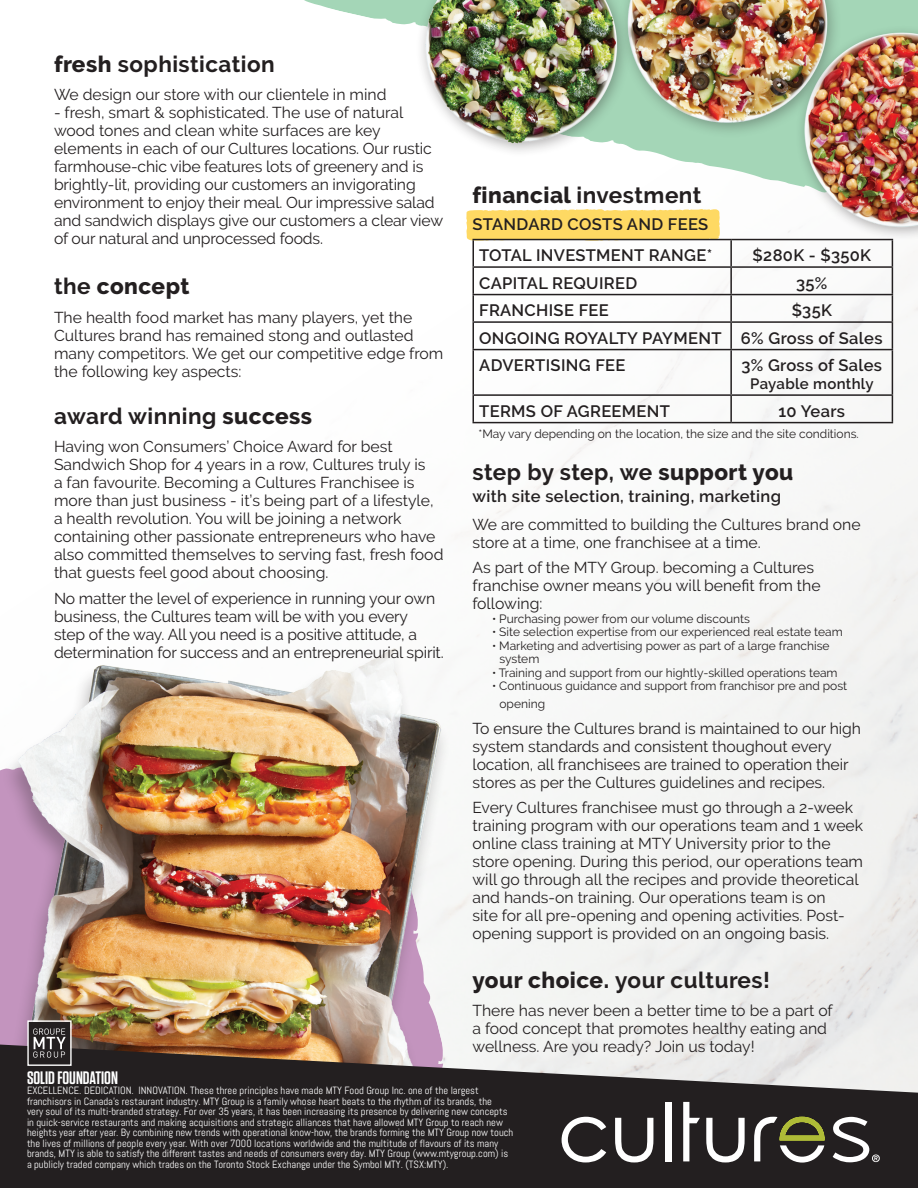
<style>
.page{position:relative;width:918px;height:1188px;background:#fff}
.page>*{position:absolute;margin:0;border:0;box-sizing:border-box;transform-origin:0 0}
.t1{font:700 22.5px "Raleway";letter-spacing:.02em;color:#231f20}
.t2{font:800 22.5px "Raleway";letter-spacing:.015em;color:#231f20}
.t3{font:600 18px "Tungsten";color:#fff}
.t4{font:600 16.5px "Raleway";letter-spacing:.02em;color:#231f20}
.t5{font:15.75px/18px "Raleway";color:#231f20}
.t6{font:600 15px "Raleway";letter-spacing:.02em;color:#231f20}
.t7{font:12px/13.5px "Raleway";color:#231f20}
.t8{font:10.5px/10.5px "Abel";color:#fff}
.s1{font-weight:800}
.s2{font-weight:700}
</style>
<div class="page">
<svg style="left:466px;top:210px;width:254px;height:31px;background:#f9d666"></svg>
<svg style="left:483px;top:0;width:435px;height:217px"></svg>
<img style="left:720px;top:5px;width:198px;height:245px">
<img style="left:632px;top:0;width:211px;height:146px">
<img style="left:343px;top:0;width:289px;height:165px">
<img style="left:0;top:634px;width:507px;height:400px">
<hr style="left:472px;top:239px;width:259px;height:1px;background:#231f20">
<hr style="left:472px;top:240px;width:2px;height:26px;background:#231f20">
<hr style="left:731px;top:239px;width:162px;height:1px;background:#231f20">
<hr style="left:730px;top:240px;width:2px;height:26px;background:#231f20">
<hr style="left:472px;top:266px;width:259px;height:2px;background:#231f20">
<hr style="left:472px;top:268px;width:2px;height:26px;background:#231f20">
<hr style="left:731px;top:266px;width:162px;height:2px;background:#231f20">
<hr style="left:730px;top:268px;width:2px;height:26px;background:#231f20">
<hr style="left:472px;top:294px;width:259px;height:1px;background:#231f20">
<hr style="left:472px;top:295px;width:2px;height:26px;background:#231f20">
<hr style="left:731px;top:294px;width:162px;height:1px;background:#231f20">
<hr style="left:730px;top:295px;width:2px;height:26px;background:#231f20">
<hr style="left:472px;top:321px;width:259px;height:2px;background:#231f20">
<hr style="left:472px;top:323px;width:2px;height:26px;background:#231f20">
<hr style="left:731px;top:321px;width:162px;height:2px;background:#231f20">
<hr style="left:730px;top:323px;width:2px;height:26px;background:#231f20">
<svg style="left:892px;top:240px;width:1px;height:109px"></svg>
<hr style="left:472px;top:349px;width:259px;height:1px;background:#231f20">
<hr style="left:472px;top:350px;width:2px;height:44px;background:#231f20">
<hr style="left:731px;top:349px;width:162px;height:1px;background:#231f20">
<hr style="left:730px;top:350px;width:2px;height:44px;background:#231f20">
<hr style="left:892px;top:350px;width:1px;height:44px;background:#231f20">
<hr style="left:472px;top:394px;width:259px;height:2px;background:#231f20">
<hr style="left:472px;top:396px;width:2px;height:26px;background:#231f20">
<hr style="left:731px;top:394px;width:162px;height:2px;background:#231f20">
<hr style="left:730px;top:396px;width:2px;height:26px;background:#231f20">
<svg style="left:892px;top:396px;width:1px;height:26px"></svg>
<hr style="left:472px;top:422px;width:259px;height:1px;background:#231f20">
<hr style="left:731px;top:422px;width:162px;height:1px;background:#231f20">
<svg style="left:0;top:1034px;width:918px;height:154px;background:#504948"></svg>
<svg style="left:27px;top:1020px;width:45px;height:47px;background:#585455"></svg>
<svg style="left:562px;top:1117px;width:44px;height:45px"></svg>
<svg style="left:615px;top:1118px;width:38px;height:44px"></svg>
<div style="left:665px;top:1102px;width:6px;height:59px;background:#fff"></div>
<svg style="left:706px;top:1118px;width:39px;height:44px"></svg>
<svg style="left:683px;top:1102px;width:17px;height:59px"></svg>
<svg style="left:754px;top:1117px;width:71px;height:46px"></svg>
<svg style="left:833px;top:1117px;width:47px;height:45px"></svg>
<p class="t1" style="left:54px;top:51px;width:222px"><span class="s1">fresh</span> sophistication</p>
<p class="t5" style="left:54px;top:86px;width:334px">We design our store with our clientele in mind</p>
<p class="t5" style="left:54px;top:104px;width:391px">- fresh, smart &amp; sophisticated. The use of natural wood tones and clean white surfaces are key elements in each of our Cultures locations. Our rustic farmhouse-chic vibe features lots of greenery and is brightly-lit, providing our customers an invigorating environment to enjoy their meal. Our impressive salad and sandwich displays give our customers a clear view of our natural and unprocessed foods.</p>
<p class="t2" style="left:54px;top:274px;width:137px"><span class="s2">the</span> concept</p>
<p class="t5" style="left:54px;top:308px;width:391px">The health food market has many players, yet the Cultures brand has remained stong and outlasted many competitors. We get our competitive edge from the following key aspects:</p>
<p class="t1" style="left:54px;top:403px;width:260px">award winning <span class="s1">success</span></p>
<p class="t5" style="left:54px;top:438px;width:391px">Having won Consumers’ Choice Award for best Sandwich Shop for 4 years in a row, Cultures truly is<br>a fan favourite. Becoming a Cultures Franchisee is more than just business - it’s being part of a lifestyle, a health revolution. You will be joining a network containing other passionate entrepreneurs who have also committed themselves to serving fast, fresh food that guests feel good about choosing.</p>
<p class="t5" style="left:54px;top:589px;width:391px">No matter the level of experience in running your own business, the Cultures team will be with you every<br>step of the way. All you need is a positive attitude, a determination for success and an entrepreneurial spirit.</p>
<p class="t1" style="left:472px;top:182px;width:231px"><span class="s1">financial</span> investment</p>
<p class="t4" style="left:472px;top:215px;width:237px">STANDARD COSTS AND FEES</p>
<p class="t4" style="left:479px;top:246px;width:234px">TOTAL INVESTMENT RANGE*</p>
<p class="t4" style="left:753px;top:246px;width:120px">$280K - $350K</p>
<p class="t4" style="left:479px;top:273px;width:159px">CAPITAL REQUIRED</p>
<p class="t4" style="left:796px;top:273px;width:33px">35%</p>
<p class="t4" style="left:479px;top:301px;width:131px">FRANCHISE FEE</p>
<p class="t4" style="left:792px;top:301px;width:42px">$35K</p>
<p class="t4" style="left:479px;top:328px;width:244px">ONGOING ROYALTY PAYMENT</p>
<p class="t4" style="left:741px;top:328px;width:143px">6% Gross of Sales</p>
<p class="t4" style="left:479px;top:356px;width:148px">ADVERTISING FEE</p>
<p class="t4" style="left:741px;top:356px;width:142px">3% Gross of Sales</p>
<p class="t6" style="left:750px;top:375px;width:125px">Payable monthly</p>
<p class="t4" style="left:479px;top:401px;width:192px">TERMS OF AGREEMENT</p>
<p class="t4" style="left:779px;top:401px;width:68px">10 Years</p>
<p class="t7" style="left:478px;top:427px;width:382px">*May vary depending on the location, the size and the site conditions.</p>
<p class="t1" style="left:472px;top:459px;width:322px">step by step, we <span class="s1">support you</span></p>
<p class="t4" style="left:472px;top:486px;width:310px">with site selection, training, marketing</p>
<p class="t5" style="left:472px;top:515px;width:390px">We are committed to building the Cultures brand one store at a time, one franchisee at a time.</p>
<p class="t5" style="left:472px;top:559px;width:350px">As part of the MTY Group. becoming a Cultures franchise owner means you will benefit from the following:</p>
<p class="t7" style="left:492px;top:612px;width:260px">• Purchasing power from our volume discounts</p>
<p class="t7" style="left:492px;top:625px;width:352px">• Site selection expertise from our experienced real estate team</p>
<p class="t7" style="left:500px;top:639px;width:332px;text-indent:-8px">• Marketing and advertising power as part of a large franchise system</p>
<p class="t7" style="left:492px;top:666px;width:347px">• Training and support from our hightly-skilled operations team</p>
<p class="t7" style="left:500px;top:677px;width:349px;line-height:18px;text-indent:-8px">• Continuous guidance and support from franchisor pre and post opening</p>
<p class="t5" style="left:472px;top:719px;width:390px">To ensure the Cultures brand is maintained to our high system standards and consistent thoughout every location, all franchisees are trained to operation their stores as per the Cultures guidelines and recipes.</p>
<p class="t5" style="left:472px;top:799px;width:392px">Every Cultures franchisee must go through a 2-week training program with our operations team and 1 week online class training at MTY University prior to the store opening. During this period, our operations team will go through all the recipes and provide theoretical and hands-on training. Our operations team is on<br>site for all pre-opening and opening activities. Post&shy;opening support is provided on an ongoing basis.</p>
<p class="t1" style="left:472px;top:967px;width:299px"><span class="s1">your choice.</span> your cultures!</p>
<p class="t5" style="left:472px;top:1001px;width:362px">There has never been a better time to be a part of a food concept that promotes healthy eating and wellness. Are you ready? Join us today!</p>
<p class="t3" style="left:27px;top:1068px;width:93px">SOLID FOUNDATION</p>
<p class="t8" style="left:27px;top:1085px;width:488px">EXCELLENCE. DEDICATION. INNOVATION. These three principles have made MTY Food Group Inc. one of the largest franchisors in Canada’s restaurant industry. MTY Group is a family whose heart beats to the rhythm of its brands, the<br>very soul of its multi-branded strategy. For over 35 years, it has been increasing its presence by delivering new concepts in quick-service restaurants and making acquisitions and strategic alliances that have allowed MTY Group to reach new heights year after year. By combining new trends with operational know-how, the brands forming the MTY Group now touch the lives of millions of people every year. With over 7000 locations worldwide and the multitude of flavours of its many brands, MTY is able to satisfy the different tastes and needs of consumers every day. MTY Group (www.mtygroup.com) is a publicly traded company which trades on the Toronto Stock Exchange under the Symbol MTY. (TSX:MTY).</p>
</div>
